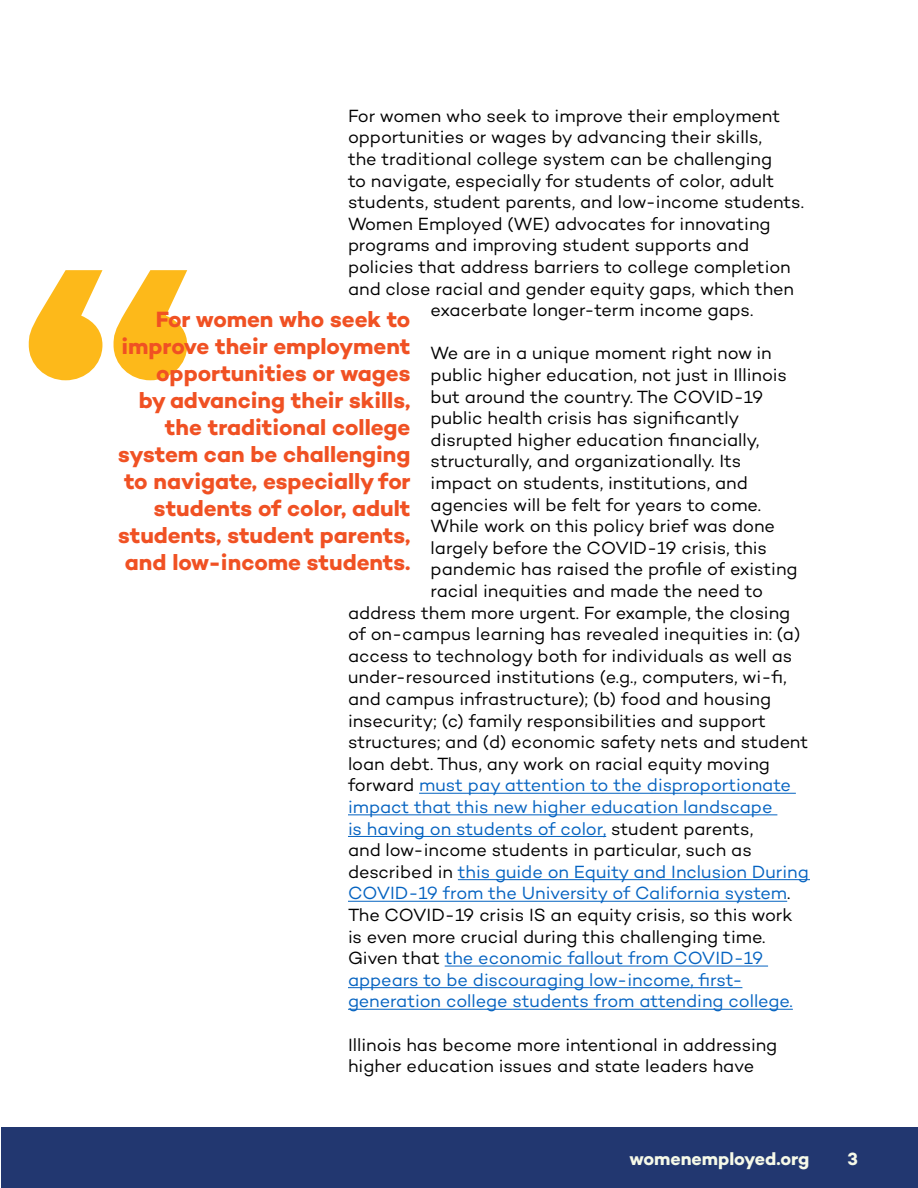
<style>
.page{position:relative;width:918px;height:1188px;background:#fff}
.page>*{position:absolute;margin:0;border:0;box-sizing:border-box;transform-origin:0 0}
.t1{font:700 22.5px/27px "Campton";letter-spacing:-.005em;color:#f05123;text-align:right}
.t2{font:18px/21.6px "Campton";letter-spacing:-.005em;color:#000}
.t3{font:18px "Campton";letter-spacing:-.005em;color:#0563c1}
.t4{font:700 18px "Campton";letter-spacing:-.01em;color:#f6f9e8}
.s1{color:#000}
</style>
<div class="page">
<div style="left:1px;top:1128px;width:917px;height:60px;background:#223770"></div>
<svg style="left:29px;top:270px;width:158px;height:110px"></svg>
<hr style="left:419px;top:793px;width:377px;height:1px;background:#0563c1">
<hr style="left:348px;top:814px;width:429px;height:1px;background:#0563c1">
<hr style="left:348px;top:836px;width:258px;height:1px;background:#0563c1">
<hr style="left:458px;top:879px;width:352px;height:1px;background:#0563c1">
<hr style="left:348px;top:901px;width:439px;height:1px;background:#0563c1">
<hr style="left:445px;top:966px;width:323px;height:1px;background:#0563c1">
<hr style="left:348px;top:987px;width:394px;height:1px;background:#0563c1">
<hr style="left:348px;top:1009px;width:445px;height:1px;background:#0563c1">
<p class="t2" style="left:348px;top:105px;width:434px">For women who seek to improve their employment</p>
<p class="t2" style="left:348px;top:126px;width:416px">opportunities or wages by advancing their skills,</p>
<p class="t2" style="left:348px;top:148px;width:426px">the traditional college system can be challenging</p>
<p class="t2" style="left:348px;top:169px;width:428px">to navigate, especially for students of color, adult</p>
<p class="t2" style="left:348px;top:191px;width:457px">students, student parents, and low-income students.</p>
<p class="t2" style="left:348px;top:213px;width:424px">Women Employed (WE) advocates for innovating</p>
<p class="t2" style="left:348px;top:234px;width:403px">programs and improving student supports and</p>
<p class="t2" style="left:348px;top:256px;width:444px">policies that address barriers to college completion</p>
<p class="t2" style="left:348px;top:277px;width:448px">and close racial and gender equity gaps, which then</p>
<p class="t2" style="left:431px;top:299px;width:324px">exacerbate longer-term income gaps.</p>
<p class="t2" style="left:431px;top:342px;width:343px">We are in a unique moment right now in</p>
<p class="t2" style="left:431px;top:364px;width:358px">public higher education, not just in Illinois</p>
<p class="t2" style="left:431px;top:385px;width:334px">but around the country. The COVID-19</p>
<p class="t2" style="left:431px;top:407px;width:310px">public health crisis has significantly</p>
<p class="t2" style="left:431px;top:429px;width:330px">disrupted higher education financially,</p>
<p class="t2" style="left:431px;top:450px;width:312px">structurally, and organizationally. Its</p>
<p class="t2" style="left:431px;top:472px;width:319px">impact on students, institutions, and</p>
<p class="t2" style="left:431px;top:493px;width:332px">agencies will be felt for years to come.</p>
<p class="t2" style="left:431px;top:515px;width:346px">While work on this policy brief was done</p>
<p class="t2" style="left:431px;top:537px;width:338px">largely before the COVID-19 crisis, this</p>
<p class="t2" style="left:431px;top:558px;width:368px">pandemic has raised the profile of existing</p>
<p class="t2" style="left:431px;top:580px;width:334px">racial inequities and made the need to</p>
<p class="t2" style="left:348px;top:601px;width:444px">address them more urgent. For example, the closing</p>
<p class="t2" style="left:348px;top:623px;width:454px">of on-campus learning has revealed inequities in: (a)</p>
<p class="t2" style="left:348px;top:645px;width:446px">access to technology both for individuals as well as</p>
<p class="t2" style="left:348px;top:666px;width:440px">under-resourced institutions (e.g., computers, wi-fi,</p>
<p class="t2" style="left:348px;top:688px;width:425px">and campus infrastructure); (b) food and housing</p>
<p class="t2" style="left:348px;top:709px;width:420px">insecurity; (c) family responsibilities and support</p>
<p class="t2" style="left:348px;top:731px;width:462px">structures; and (d) economic safety nets and student</p>
<p class="t2" style="left:348px;top:753px;width:423px">loan debt. Thus, any work on racial equity moving</p>
<p class="t3" style="left:348px;top:774px;width:445px"><span class="s1">forward</span> must pay attention to the disproportionate</p>
<p class="t3" style="left:348px;top:796px;width:426px">impact that this new higher education landscape</p>
<p class="t3" style="left:348px;top:817px;width:407px">is having on students of color, <span class="s1">student parents,</span></p>
<p class="t2" style="left:348px;top:839px;width:405px">and low-income students in particular, such as</p>
<p class="t3" style="left:348px;top:861px;width:462px"><span class="s1">described in</span> this guide on Equity and Inclusion During</p>
<p class="t3" style="left:348px;top:882px;width:444px">COVID-19 from the University of California system<span class="s1">.</span></p>
<p class="t2" style="left:348px;top:904px;width:446px">The COVID-19 crisis IS an equity crisis, so this work</p>
<p class="t2" style="left:348px;top:925px;width:419px">is even more crucial during this challenging time.</p>
<p class="t3" style="left:348px;top:947px;width:417px"><span class="s1">Given that</span> the economic fallout from COVID-19</p>
<p class="t3" style="left:348px;top:969px;width:396px">appears to be discouraging low-income, first-</p>
<p class="t3" style="left:348px;top:990px;width:446px">generation college students from attending college.</p>
<p class="t2" style="left:348px;top:1033px;width:431px">Illinois has become more intentional in addressing higher education issues and state leaders have</p>
<p class="t1" style="left:118px;top:305px;width:294px">For women who seek to improve their employment opportunities or wages<br>by advancing their skills, the traditional college system can be challenging to navigate, especially for students of color, adult students, student parents, and low-income students.</p>
<p class="t4" style="left:630px;top:1147px;width:181px">womenemployed.org</p>
<p class="t4" style="left:848px;top:1147px;width:12px">3</p>
</div>
